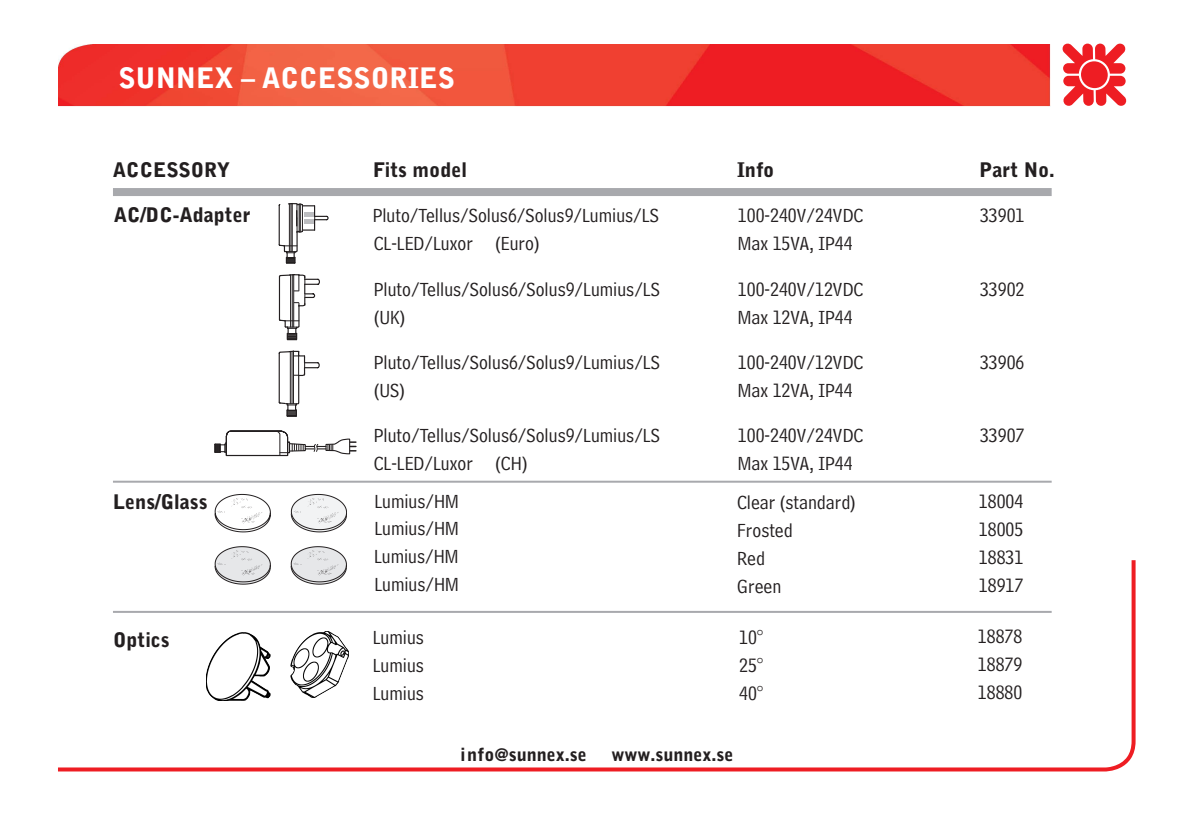
<style>
.page{position:relative;width:1191px;height:823px;background:#fff}
.page>*{position:absolute;margin:0;border:0;box-sizing:border-box;transform-origin:0 0}
.t1{font:900 28px "Bell Gothic";color:#fff}
.t2{font:20px/28.2px "Bell Centennial Address";color:#231f20}
.t3{font:20px "Bell Centennial Std Address";color:#231f20}
.t4{font:900 20px "Bell Gothic";color:#231f20}
.t5{font:900 20px "Bell Gothic Std";color:#231f20}
.t6{font:900 18px "Bell Gothic Std";color:#231f20}
.s1{font-family:"Bell Centennial Std Address"}
</style>
<div class="page">
<img style="left:58px;top:44px;width:992px;height:62px">
<div style="left:113px;top:188px;width:938px;height:8px;background:#a8a9ad"></div>
<svg style="left:278px;top:203px;width:50px;height:61px"></svg>
<svg style="left:278px;top:274px;width:42px;height:67px"></svg>
<svg style="left:214px;top:350px;width:142px;height:106px"></svg>
<svg style="left:1062px;top:43px;width:64px;height:63px"></svg>
<svg style="left:58px;top:560px;width:1077px;height:211px"></svg>
<svg style="left:215px;top:493px;width:56px;height:39px"></svg>
<svg style="left:290px;top:493px;width:57px;height:39px"></svg>
<svg style="left:215px;top:546px;width:56px;height:38px"></svg>
<svg style="left:290px;top:546px;width:57px;height:38px"></svg>
<img style="left:289px;top:630px;width:59px;height:70px">
<img style="left:206px;top:631px;width:67px;height:68px">
<hr style="left:113px;top:610px;width:938px;height:2px;background:#a8a9ad">
<hr style="left:113px;top:480px;width:938px;height:2px;background:#a8a9ad">
<h1 class="t1" style="left:118px;top:62px;width:338px">SUNNEX – ACCESSORIES</h1>
<p class="t4" style="left:113px;top:158px;width:119px">ACCESSORY</p>
<p class="t4" style="left:373px;top:158px;width:95px">Fits model</p>
<p class="t4" style="left:737px;top:158px;width:39px">Info</p>
<p class="t4" style="left:979px;top:158px;width:77px">Part No.</p>
<p class="t4" style="left:114px;top:203px;width:138px">AC/DC-Adapter</p>
<p class="t2" style="left:373px;top:201px;width:287px">Pluto/Tellus/Solus6/Solus9/Lumius/LS</p>
<p class="t2" style="left:738px;top:201px;width:127px">100-240V/24VDC</p>
<p class="t2" style="left:980px;top:201px;width:46px">33901</p>
<p class="t2" style="left:374px;top:229px;width:167px">CL-LED/Luxor (Euro)</p>
<p class="t2" style="left:738px;top:229px;width:116px">Max 15VA, IP44</p>
<p class="t2" style="left:374px;top:275px;width:288px">Pluto/Tellus/Solus6/Solus9/Lumius/LS</p>
<p class="t2" style="left:738px;top:275px;width:127px">100-240V/12VDC</p>
<p class="t2" style="left:980px;top:275px;width:46px">33902</p>
<p class="t2" style="left:374px;top:303px;width:33px">(UK)</p>
<p class="t2" style="left:738px;top:303px;width:116px">Max 12VA, IP44</p>
<p class="t2" style="left:374px;top:348px;width:288px">Pluto/Tellus/Solus6/Solus9/Lumius/LS</p>
<p class="t2" style="left:738px;top:348px;width:127px">100-240V/12VDC</p>
<p class="t2" style="left:980px;top:348px;width:46px">33906</p>
<p class="t2" style="left:374px;top:376px;width:33px">(US)</p>
<p class="t2" style="left:738px;top:376px;width:116px">Max 12VA, IP44</p>
<p class="t2" style="left:374px;top:421px;width:288px">Pluto/Tellus/Solus6/Solus9/Lumius/LS</p>
<p class="t2" style="left:738px;top:421px;width:127px">100-240V/24VDC</p>
<p class="t2" style="left:980px;top:421px;width:46px">33907</p>
<p class="t2" style="left:374px;top:449px;width:155px">CL-LED/Luxor (CH)</p>
<p class="t2" style="left:738px;top:449px;width:116px">Max 15VA, IP44</p>
<p class="t4" style="left:113px;top:490px;width:96px">Lens/Glass</p>
<p class="t2" style="left:374px;top:487px;width:86px">Lumius<span class="s1">/HM</span></p>
<p class="t2" style="left:979px;top:487px;width:46px">18004</p>
<p class="t3" style="left:374px;top:516px;width:86px">Lumius/HM</p>
<p class="t2" style="left:979px;top:515px;width:46px">18005</p>
<p class="t3" style="left:374px;top:544px;width:86px">Lumius/HM</p>
<p class="t2" style="left:979px;top:543px;width:46px">18831</p>
<p class="t3" style="left:374px;top:572px;width:86px">Lumius/HM</p>
<p class="t2" style="left:979px;top:571px;width:46px">18917</p>
<p class="t2" style="left:737px;top:487px;width:120px">Clear (standard)<br>Frosted<br>Red<br>Green</p>
<p class="t5" style="left:113px;top:628px;width:58px">Optics</p>
<p class="t3" style="left:373px;top:625px;width:53px">Lumius</p>
<p class="t3" style="left:739px;top:625px;width:26px">10°</p>
<p class="t3" style="left:978px;top:624px;width:46px">18878</p>
<p class="t3" style="left:373px;top:653px;width:53px">Lumius</p>
<p class="t3" style="left:978px;top:652px;width:46px">18879</p>
<p class="t3" style="left:373px;top:681px;width:53px">Lumius</p>
<p class="t3" style="left:739px;top:681px;width:26px">40°</p>
<p class="t3" style="left:978px;top:680px;width:46px">18880</p>
<p class="t3" style="left:739px;top:653px;width:26px">25°</p>
<p class="t6" style="left:460px;top:743px;width:128px">info@sunnex.se</p>
<p class="t6" style="left:611px;top:743px;width:124px">www.sunnex.se</p>
</div>
